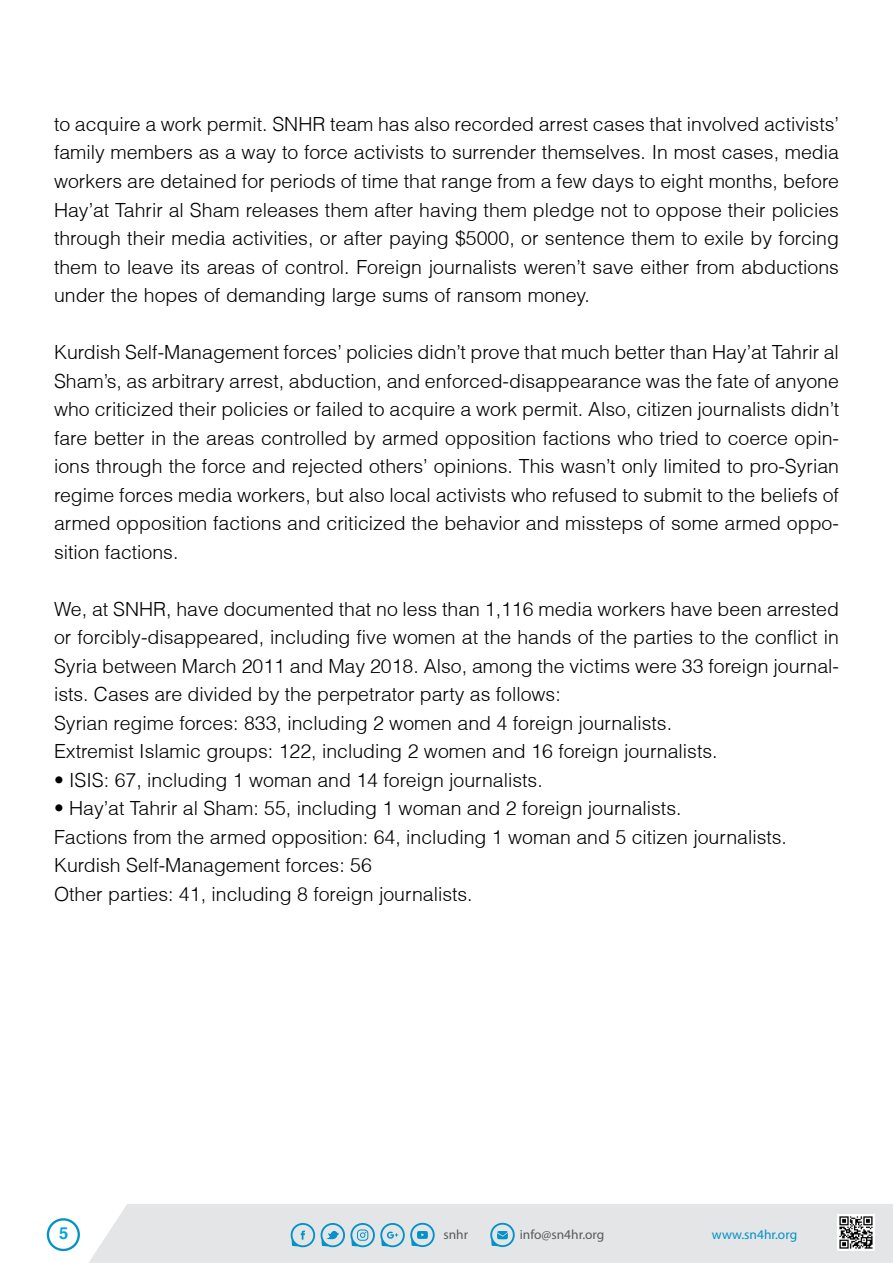
<style>
.page{position:relative;width:893px;height:1263px;background:#fff}
.page>*{position:absolute;margin:0;border:0;box-sizing:border-box;transform-origin:0 0}
.t1{font:300 19.5px/28.5px "Helvetica";color:#000}
.t2{font:700 16.5px "Helvetica";color:#00a4e2}
.t3{font:13.35px "Myriad Pro";color:#58595b}
.t4{font:13.35px "Myriad Pro";color:#0092c8}
</style>
<div class="page">
<div style="left:89px;top:1204px;width:804px;height:59px;background:#e4e5e6"></div>
<svg style="left:291px;top:1223px;width:24px;height:24px"></svg>
<svg style="left:321px;top:1223px;width:114px;height:24px;background:#a1ccdd"></svg>
<svg style="left:490px;top:1223px;width:25px;height:24px"></svg>
<img style="left:837px;top:1214px;width:37px;height:37px">
<svg style="left:47px;top:1218px;width:33px;height:33px"></svg>
<p class="t1" style="left:54px;top:110px;width:786px;text-align:justify">to acquire a work permit. SNHR team has also recorded arrest cases that involved activists‘ family members as a way to force activists to surrender themselves In. most cases, media workers are detained for periods of time that range from a few days to eight months, before Hay’at Tahrir al Sham releases them after having them pledge not to oppose their policies through their media activities, or after paying $5000, or sentence them to exile by forcing them to leave its areas of control. Foreign journalists weren t’ save either from abductions under the hopes of demanding large sums of ransom money.</p>
<p class="t1" style="left:54px;top:338px;width:787px;text-align:justify">Kurdish Self-Management forces’ policies didn t’ prove that much better than Hay’at Tahrir al Sham ,s’ as arbitrary arrest, abduction, and enforced-disappearance was the fate of anyone who criticized their policies or failed to acquire a work permit. Also, citizen journalists didn t’</p>
<p class="t1" style="left:54px;top:452px;width:786px">ions through the force and rejected others’ opinions. This wasn t’ only limited to pro-Syrian</p>
<p class="t1" style="left:54px;top:423px;width:786px">fare better in the areas controlled by armed opposition factions who tried to coerce opin-</p>
<p class="t1" style="left:54px;top:480px;width:786px">regime forces media workers, but also local activists who refused to submit to the beliefs of</p>
<p class="t1" style="left:54px;top:537px;width:126px">sition factions.</p>
<p class="t1" style="left:54px;top:509px;width:786px">armed opposition factions and criticized the behavior and missteps of some armed oppo-</p>
<p class="t1" style="left:54px;top:594px;width:786px">We, at SNHR, have documented that no less than 1,116 media workers have been arrested or forcibly-disappeared, including five women at the hands of the parties to the conflict in</p>
<p class="t1" style="left:54px;top:680px;width:508px">ists. Cases are divided by the perpetrator party as follows:</p>
<p class="t1" style="left:54px;top:651px;width:786px">Syria between March 2011 and May 2018. Also, among the victims were 33 foreign journal-</p>
<p class="t1" style="left:54px;top:708px;width:665px">Syrian regime forces: 833, including 2 women and 4 foreign journalists.<br>Extremist Islamic groups: 122, including 2 women and 16 foreign journalists.</p>
<p class="t1" style="left:54px;top:765px;width:490px">• ISIS: 67, including 1 woman and 14 foreign journalists.</p>
<p class="t1" style="left:54px;top:794px;width:734px">• Hay’at Tahrir al Sham: 55, including 1 woman and 2 foreign journalists.<br>Factions from the armed opposition: 64, including 1 woman and 5 citizen journalists.<br>Kurdish Self-Management forces: 56<br>Other parties: 41, including 8 foreign journalists.</p>
<p class="t2" style="left:59px;top:1223px;width:11px">5</p>
<p class="t3" style="left:443px;top:1226px;width:26px">snhr</p>
<p class="t3" style="left:520px;top:1226px;width:86px">info@sn4hr.org</p>
<p class="t4" style="left:712px;top:1226px;width:87px">www.sn4hr.org</p>
</div>
